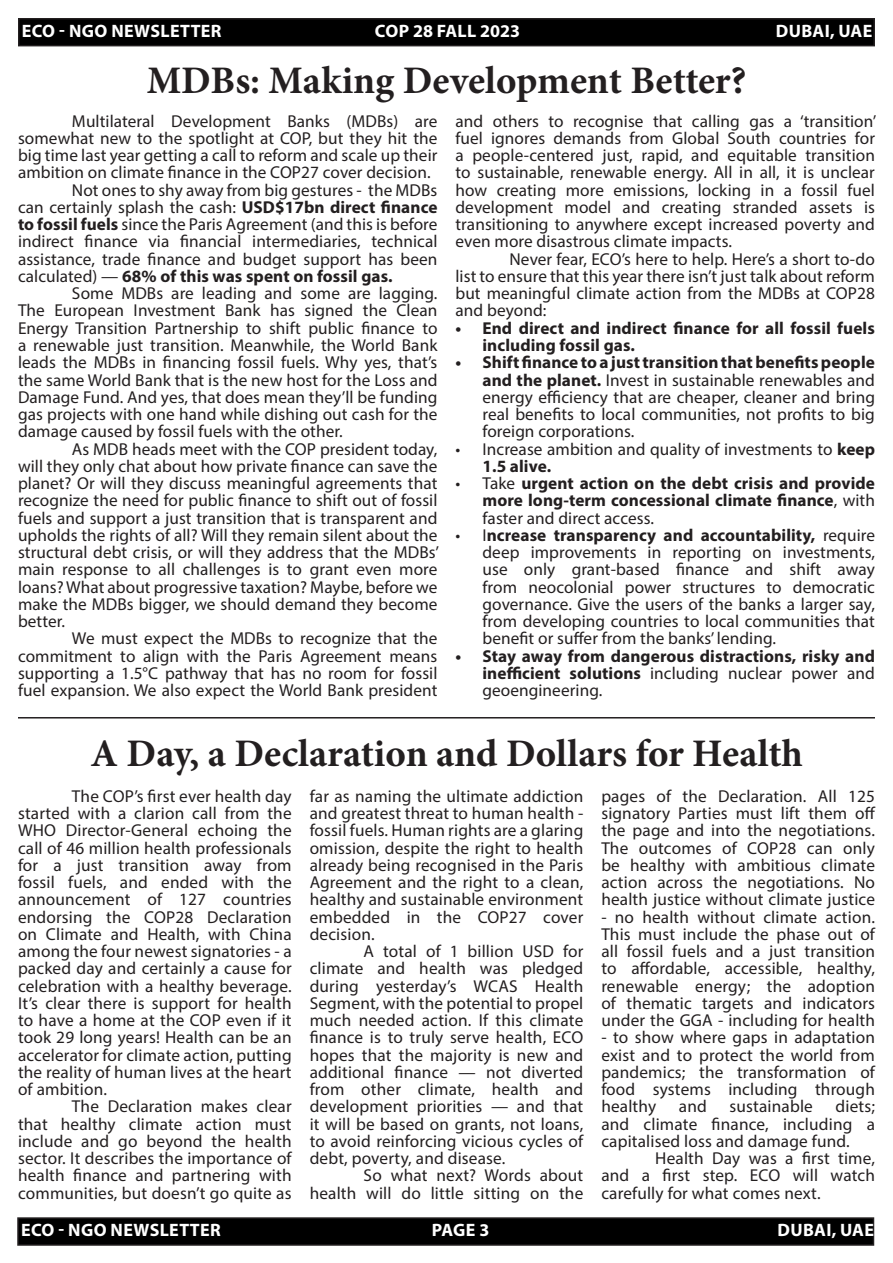
<style>
.page{position:relative;width:893px;height:1263px;background:#fff}
.page>*{position:absolute;margin:0;border:0;box-sizing:border-box;transform-origin:0 0}
.t1{font:700 39px "Minion Pro";color:#231f20}
.t2{font:700 18px "Myriad Pro";letter-spacing:.02em;color:#fff}
.t3{font:700 18px "Myriad Pro";color:#fff}
.t4{font:17.25px/17.2px "Myriad Pro";letter-spacing:.005em;color:#231f20;text-align:justify}
.t5{font:700 17.25px/17.2px "Myriad Pro";letter-spacing:.005em;color:#231f20;text-align:justify}
.s1{font-weight:700}
.s2{font-weight:400}
</style>
<div class="page">
<div style="left:19px;top:19px;width:855px;height:27px;background:#000"></div>
<div style="left:18px;top:18px;width:857px;height:28px;border:2px solid #231f20"></div>
<div style="left:18px;top:1218px;width:855px;height:27px;background:#000"></div>
<div style="left:17px;top:1217px;width:857px;height:29px;border:2px solid #231f20"></div>
<hr style="left:18px;top:717px;width:857px;height:1px;background:#231f20">
<p class="t2" style="left:22px;top:19px;width:201px">ECO - NGO NEWSLETTER</p>
<p class="t3" style="left:375px;top:19px;width:147px">COP 28 FALL 2023</p>
<p class="t2" style="left:776px;top:19px;width:98px">DUBAI, UAE</p>
<h1 class="t1" style="left:147px;top:53px;width:601px">MDBs: Making Development Better?</h1>
<p class="t4" style="left:72px;top:112px;width:367px">Multilateral Development Banks (MDBs) are</p>
<p class="t4" style="left:18px;top:129px;width:421px">somewhat new to the spotlight at COP, but they hit the</p>
<p class="t4" style="left:18px;top:147px;width:421px">big time last year getting a call to reform and scale up their</p>
<p class="t4" style="left:18px;top:164px;width:414px">ambition on climate finance in the COP27 cover decision.</p>
<p class="t4" style="left:72px;top:181px;width:367px">Not ones to shy away from big gestures - the MDBs</p>
<p class="t4" style="left:18px;top:198px;width:421px">can certainly splash the cash: <span class="s1">USD$17bn direct finance</span></p>
<p class="t4" style="left:18px;top:216px;width:421px"><span class="s1">to fossil fuels</span> since the Paris Agreement (and this is before</p>
<p class="t4" style="left:18px;top:233px;width:421px">indirect finance via financial intermediaries, technical</p>
<p class="t4" style="left:18px;top:250px;width:421px">assistance, trade finance and budget support has been</p>
<p class="t5" style="left:18px;top:267px;width:376px"><span class="s2">calculated) —</span> 68% of this was spent on fossil gas.</p>
<p class="t4" style="left:72px;top:285px;width:367px">Some MDBs are leading and some are lagging.</p>
<p class="t4" style="left:18px;top:302px;width:421px">The European Investment Bank has signed the Clean</p>
<p class="t4" style="left:18px;top:319px;width:421px">Energy Transition Partnership to shift public finance to</p>
<p class="t4" style="left:18px;top:336px;width:421px">a renewable just transition. Meanwhile, the World Bank</p>
<p class="t4" style="left:18px;top:354px;width:421px">leads the MDBs in financing fossil fuels. Why yes, that’s</p>
<p class="t4" style="left:18px;top:371px;width:421px">the same World Bank that is the new host for the Loss and</p>
<p class="t4" style="left:18px;top:388px;width:421px">Damage Fund. And yes, that does mean they’ll be funding</p>
<p class="t4" style="left:18px;top:405px;width:421px">gas projects with one hand while dishing out cash for the</p>
<p class="t4" style="left:18px;top:423px;width:326px">damage caused by fossil fuels with the other.</p>
<p class="t4" style="left:72px;top:440px;width:367px">As MDB heads meet with the COP president today,</p>
<p class="t4" style="left:18px;top:457px;width:421px">will they only chat about how private finance can save the</p>
<p class="t4" style="left:18px;top:474px;width:421px">planet? Or will they discuss meaningful agreements that</p>
<p class="t4" style="left:18px;top:492px;width:421px">recognize the need for public finance to shift out of fossil</p>
<p class="t4" style="left:18px;top:509px;width:421px">fuels and support a just transition that is transparent and</p>
<p class="t4" style="left:18px;top:526px;width:421px">upholds the rights of all? Will they remain silent about the</p>
<p class="t4" style="left:18px;top:543px;width:422px">structural debt crisis, or will they address that the MDBs’</p>
<p class="t4" style="left:18px;top:561px;width:421px">main response to all challenges is to grant even more</p>
<p class="t4" style="left:18px;top:578px;width:421px">loans? What about progressive taxation? Maybe, before we</p>
<p class="t4" style="left:18px;top:595px;width:421px">make the MDBs bigger, we should demand they become</p>
<p class="t4" style="left:18px;top:612px;width:49px">better.</p>
<p class="t4" style="left:72px;top:630px;width:367px">We must expect the MDBs to recognize that the</p>
<p class="t4" style="left:18px;top:647px;width:421px">commitment to align with the Paris Agreement means</p>
<p class="t4" style="left:18px;top:664px;width:421px">supporting a 1.5°C pathway that has no room for fossil</p>
<p class="t4" style="left:18px;top:681px;width:421px">fuel expansion. We also expect the World Bank president</p>
<p class="t4" style="left:455px;top:112px;width:422px">and others to recognise that calling gas a ‘transition’ fuel ignores demands from Global South countries for a people-centered just, rapid, and equitable transition to sustainable, renewable energy. All in all, it is unclear how creating more emissions, locking in a fossil fuel development model and creating stranded assets is transitioning to anywhere except increased poverty and even more disastrous climate impacts.</p>
<p class="t4" style="left:455px;top:250px;width:421px;text-indent:54px">Never fear, ECO’s here to help. Here’s a short to-do list to ensure that this year there isn’t just talk about reform but meaningful climate action from the MDBs at COP28 and beyond:</p>
<p class="t5" style="left:482px;top:319px;width:394px;text-indent:-27px">• End direct and indirect finance for all fossil fuels including fossil gas.</p>
<p class="t4" style="left:482px;top:354px;width:394px;text-indent:-27px"><span class="s1">• Shift finance to a just transition that benefits people and the planet.</span> Invest in sustainable renewables and energy efficiency that are cheaper, cleaner and bring real benefits to local communities, not profits to big foreign corporations.</p>
<p class="t4" style="left:482px;top:440px;width:394px;text-indent:-27px">• Increase ambition and quality of investments to <span class="s1">keep<br>1.5 alive.</span></p>
<p class="t5" style="left:482px;top:474px;width:394px;text-indent:-27px"><span class="s2">• Take</span> urgent action on the debt crisis and provide more long-term concessional climate finance<span class="s2">, with faster and direct access.</span></p>
<p class="t4" style="left:482px;top:526px;width:394px;text-indent:-27px">• I<span class="s1">ncrease transparency and accountability,</span> require deep improvements in reporting on investments, use only grant-based finance and shift away from neocolonial power structures to democratic governance. Give the users of the banks a larger say, from developing countries to local communities that benefit or suffer from the banks’ lending.</p>
<p class="t5" style="left:482px;top:646px;width:394px;text-indent:-27px">• Stay away from dangerous distractions, risky and inefficient solutions <span class="s2">including nuclear power and geoengineering.</span></p>
<h1 class="t1" style="left:91px;top:726px;width:714px">A Day, a Declaration and Dollars for Health</h1>
<p class="t4" style="left:310px;top:787px;width:275px">far as naming the ultimate addiction and greatest threat to human health - fossil fuels. Human rights are a glaring omission, despite the right to health already being recognised in the Paris Agreement and the right to a clean, healthy and sustainable environment embedded in the COP27 cover decision.</p>
<p class="t4" style="left:310px;top:942px;width:275px;text-indent:54px">A total of 1 billion USD for climate and health was pledged during yesterday’s WCAS Health Segment, with the potential to propel much needed action. If this climate finance is to truly serve health, ECO hopes that the majority is new and additional finance — not diverted from other climate, health and development priorities — and that it will be based on grants, not loans, to avoid reinforcing vicious cycles of debt, poverty, and disease.</p>
<p class="t4" style="left:310px;top:1167px;width:275px;text-align:right">So what next? Words about<br>health will do little sitting on the</p>
<p class="t4" style="left:18px;top:787px;width:275px;text-indent:54px">The COP’s first ever health day started with a clarion call from the WHO Director-General echoing the call of 46 million health professionals for a just transition away from fossil fuels, and ended with the announcement of 127 countries endorsing the COP28 Declaration on Climate and Health, with China among the four newest signatories - a packed day and certainly a cause for celebration with a healthy beverage.<br>It’s clear there is support for health to have a home at the COP even if it took 29 long years! Health can be an accelerator for climate action, putting the reality of human lives at the heart of ambition.</p>
<p class="t4" style="left:18px;top:1098px;width:275px;text-indent:54px">The Declaration makes clear that healthy climate action must include and go beyond the health sector. It describes the importance of health finance and partnering with communities, but doesn’t go quite as</p>
<p class="t4" style="left:601px;top:787px;width:276px">pages of the Declaration. All 125 signatory Parties must lift them off the page and into the negotiations.<br>The outcomes of COP28 can only be healthy with ambitious climate action across the negotiations. No health justice without climate justice</p>
<p class="t4" style="left:601px;top:908px;width:275px">- no health without climate action.<br>This must include the phase out of all fossil fuels and a just transition to affordable, accessible, healthy, renewable energy; the adoption of thematic targets and indicators under the GGA - including for health</p>
<p class="t4" style="left:601px;top:1029px;width:275px">- to show where gaps in adaptation exist and to protect the world from pandemics; the transformation of food systems including through healthy</p>
<p class="t4" style="left:601px;top:1098px;width:275px;text-indent:234px">diets; and climate finance, including a capitalised loss and damage fund.</p>
<p class="t4" style="left:601px;top:1149px;width:275px;text-indent:54px">Health Day was a first time, and a first step. ECO will watch carefully for what comes next.</p>
<p class="t4" style="left:679px;top:1098px;width:29px">and</p>
<p class="t4" style="left:729px;top:1098px;width:85px">sustainable</p>
<p class="t2" style="left:21px;top:1218px;width:201px">ECO - NGO NEWSLETTER</p>
<p class="t2" style="left:432px;top:1218px;width:59px">PAGE 3</p>
<p class="t2" style="left:777px;top:1218px;width:98px">DUBAI, UAE</p>
</div>
